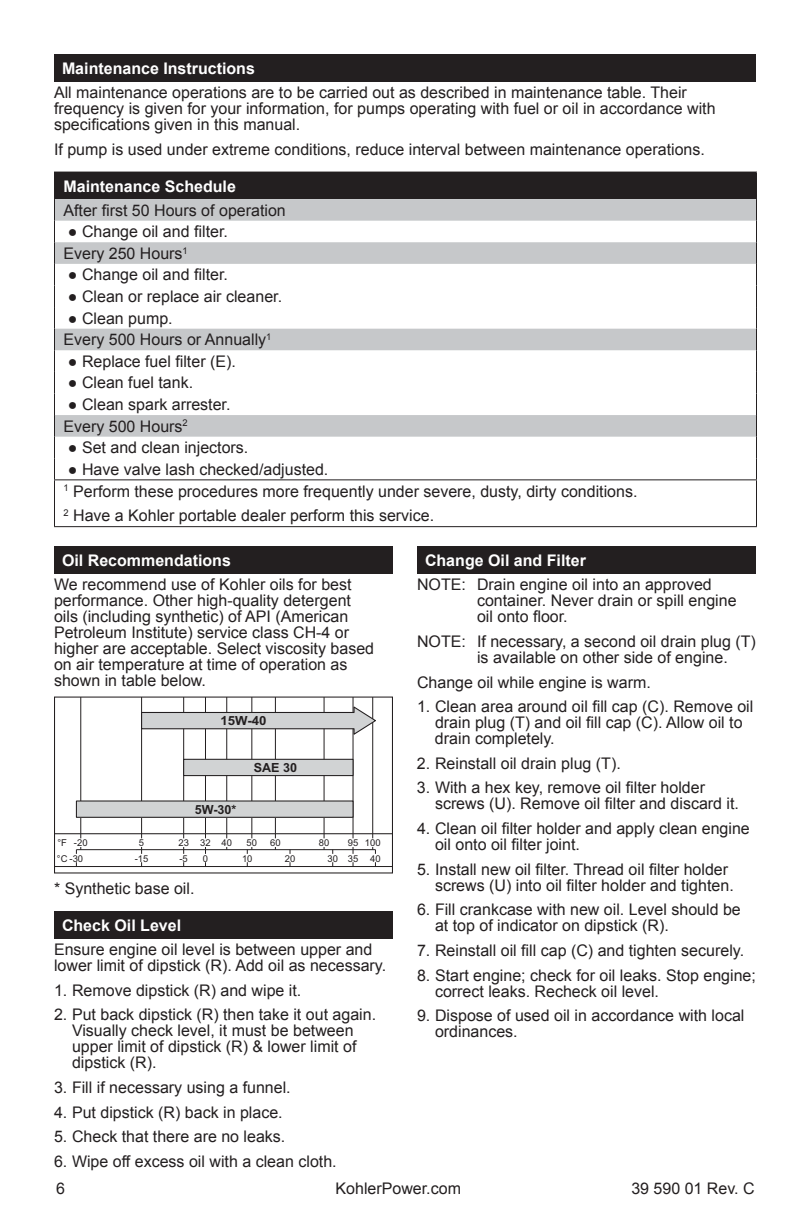
<style>
.page{position:relative;width:792px;height:1224px;background:#fff}
.page>*{position:absolute;margin:0;border:0;box-sizing:border-box;transform-origin:0 0}
.t1{font:16px/16px "Arial";color:#231f20}
.t2{font:700 16px "Arial";color:#fff}
.t3{font:700 12.6px "Arial";color:#231f20}
.t4{font:700 12.6px "Arial";color:#231f20;scale:1.05 1}
.t5{font:9.4px/15.8px "Arial";color:#231f20;text-align:center}
</style>
<div class="page">
<div style="left:54px;top:546px;width:339px;height:28px;background:#231f20"></div>
<hr style="left:205px;top:697px;width:1px;height:137px;background:#231f20">
<hr style="left:183px;top:697px;width:1px;height:137px;background:#231f20">
<hr style="left:80px;top:697px;width:1px;height:137px;background:#231f20">
<hr style="left:372px;top:697px;width:1px;height:137px;background:#231f20">
<hr style="left:353px;top:697px;width:1px;height:137px;background:#231f20">
<hr style="left:226px;top:697px;width:1px;height:137px;background:#231f20">
<hr style="left:275px;top:697px;width:1px;height:137px;background:#231f20">
<hr style="left:324px;top:697px;width:1px;height:137px;background:#231f20">
<svg style="left:183px;top:834px;width:1px;height:32px"></svg>
<svg style="left:141px;top:834px;width:1px;height:32px"></svg>
<svg style="left:76px;top:834px;width:5px;height:32px"></svg>
<svg style="left:205px;top:834px;width:1px;height:32px"></svg>
<svg style="left:247px;top:834px;width:5px;height:32px"></svg>
<svg style="left:353px;top:834px;width:1px;height:32px"></svg>
<svg style="left:372px;top:834px;width:4px;height:32px"></svg>
<div style="left:72px;top:854px;width:308px;height:8px;background:#fff"></div>
<div style="left:72px;top:839px;width:308px;height:7px;background:#fff"></div>
<div style="left:54px;top:697px;width:339px;height:177px;border:1px solid #231f20"></div>
<hr style="left:55px;top:833px;width:337px;height:1px;background:#231f20">
<hr style="left:55px;top:866px;width:337px;height:1px;background:#231f20">
<hr style="left:251px;top:697px;width:1px;height:137px;background:#231f20">
<hr style="left:76px;top:849px;width:299px;height:1px;background:#231f20">
<hr style="left:141px;top:697px;width:1px;height:137px;background:#231f20">
<div style="left:76px;top:801px;width:277px;height:16px;background:#d1d3d4"></div>
<div style="left:76px;top:800px;width:278px;height:18px;border:1px solid #231f20"></div>
<svg style="left:141px;top:705px;width:235px;height:31px"></svg>
<div style="left:184px;top:759px;width:169px;height:17px;background:#d1d3d4"></div>
<div style="left:183px;top:759px;width:171px;height:17px;border:1px solid #231f20"></div>
<div style="left:54px;top:911px;width:339px;height:28px;background:#231f20"></div>
<div style="left:417px;top:546px;width:339px;height:28px;background:#231f20"></div>
<div style="left:54px;top:54px;width:702px;height:28px;background:#231f20"></div>
<div style="left:54px;top:172px;width:702px;height:27px;background:#231f20"></div>
<svg style="left:55px;top:199px;width:701px;height:238px"></svg>
<hr style="left:54px;top:479px;width:703px;height:1px;background:#231f20">
<hr style="left:54px;top:172px;width:703px;height:1px;background:#231f20">
<svg style="left:54px;top:199px;width:1px;height:280px"></svg>
<svg style="left:756px;top:173px;width:1px;height:306px"></svg>
<hr style="left:54px;top:480px;width:1px;height:46px;background:#231f20">
<hr style="left:756px;top:480px;width:1px;height:46px;background:#231f20">
<hr style="left:54px;top:526px;width:703px;height:1px;background:#231f20">
<p class="t2" style="left:62px;top:59px;width:194px">Maintenance Instructions</p>
<p class="t1" style="left:54px;top:85px;width:663px">All maintenance operations are to be carried out as described in maintenance table. Their frequency is given for your information, for pumps operating with fuel or oil in accordance with specifications given in this manual.</p>
<p class="t1" style="left:54px;top:141px;width:652px">If pump is used under extreme conditions, reduce interval between maintenance operations.</p>
<p class="t2" style="left:64px;top:177px;width:174px">Maintenance Schedule</p>
<p class="t1" style="left:64px;top:202px;width:224px">After first 50 Hours of operation</p>
<p class="t1" style="left:63px;top:221px;width:166px;line-height:21.6px">● Change oil and filter.<br>Every 250 Hours<sup>1</sup></p>
<p class="t1" style="left:68px;top:267px;width:161px">● Change oil and filter.</p>
<p class="t1" style="left:68px;top:289px;width:216px">● Clean or replace air cleaner.</p>
<p class="t1" style="left:64px;top:307px;width:209px;line-height:21.6px">● Clean pump.<br>Every 500 Hours or Annually<sup>1</sup></p>
<p class="t1" style="left:68px;top:353px;width:169px">● Replace fuel filter (E).</p>
<p class="t1" style="left:68px;top:375px;width:127px">● Clean fuel tank.</p>
<p class="t1" style="left:63px;top:394px;width:169px;line-height:21.6px">● Clean spark arrester.<br>Every 500 Hours<sup>2</sup></p>
<p class="t1" style="left:68px;top:440px;width:182px">● Set and clean injectors.</p>
<p class="t1" style="left:64px;top:458px;width:576px;line-height:22.2px">● Have valve lash checked/adjusted.<br><sup>1</sup> Perform these procedures more frequently under severe, dusty, dirty conditions.</p>
<p class="t1" style="left:64px;top:508px;width:372px"><sup>2</sup> Have a Kohler portable dealer perform this service.</p>
<p class="t2" style="left:62px;top:551px;width:170px">Oil Recommendations</p>
<p class="t1" style="left:54px;top:576px;width:322px">We recommend use of Kohler oils for best performance. Other high-quality detergent oils (including synthetic) of API (American Petroleum Institute) service class CH-4 or higher are acceptable. Select viscosity based on air temperature at time of operation as shown in table below.</p>
<p class="t4" style="left:221px;top:716px;width:45px">15W-40</p>
<p class="t3" style="left:254px;top:763px;width:45px">SAE 30</p>
<p class="t3" style="left:195px;top:805px;width:43px">5W-30*</p>
<p class="t5" style="left:58px;top:836px;width:32px">°F -20</p>
<p class="t5" style="left:135px;top:836px;width:15px">5 -15</p>
<p class="t5" style="left:247px;top:836px;width:12px">50</p>
<p class="t5" style="left:319px;top:836px;width:12px">80</p>
<p class="t5" style="left:348px;top:836px;width:34px">95 100</p>
<p class="t5" style="left:178px;top:836px;width:55px">23 32 40</p>
<p class="t5" style="left:270px;top:836px;width:12px">60</p>
<p class="t5" style="left:57px;top:851px;width:28px">°C -30</p>
<p class="t5" style="left:203px;top:851px;width:7px">0</p>
<p class="t5" style="left:242px;top:851px;width:12px">10</p>
<p class="t5" style="left:285px;top:851px;width:12px">20</p>
<p class="t5" style="left:327px;top:851px;width:32px">30 35</p>
<p class="t5" style="left:370px;top:851px;width:12px">40</p>
<p class="t5" style="left:179px;top:851px;width:10px">-5</p>
<p class="t1" style="left:54px;top:881px;width:142px">* Synthetic base oil.</p>
<p class="t2" style="left:62px;top:916px;width:121px">Check Oil Level</p>
<p class="t1" style="left:54px;top:942px;width:334px">Ensure engine oil level is between upper and lower limit of dipstick (R). Add oil as necessary.</p>
<p class="t1" style="left:54px;top:982px;width:249px">1. Remove dipstick (R) and wipe it.</p>
<p class="t1" style="left:72px;top:1007px;width:306px;text-indent:-18px">2. Put back dipstick (R) then take it out again.<br>Visually check level, it must be between upper limit of dipstick (R) &amp; lower limit of dipstick (R).</p>
<p class="t1" style="left:54px;top:1080px;width:238px">3. Fill if necessary using a funnel.</p>
<p class="t1" style="left:54px;top:1104px;width:230px">4. Put dipstick (R) back in place.</p>
<p class="t1" style="left:54px;top:1129px;width:233px">5. Check that there are no leaks.</p>
<p class="t1" style="left:54px;top:1153px;width:284px">6. Wipe off excess oil with a clean cloth.</p>
<p class="t2" style="left:425px;top:551px;width:162px">Change Oil and Filter</p>
<p class="t1" style="left:477px;top:577px;width:261px;text-indent:-60px">NOTE: Drain engine oil into an approved container. Never drain or spill engine oil onto floor.</p>
<p class="t1" style="left:477px;top:633px;width:280px;text-indent:-60px">NOTE: If necessary, a second oil drain plug (T) is available on other side of engine.</p>
<p class="t1" style="left:417px;top:674px;width:235px">Change oil while engine is warm.</p>
<p class="t1" style="left:435px;top:699px;width:320px;text-indent:-18px">1. Clean area around oil fill cap (C). Remove oil drain plug (T) and oil fill cap (C). Allow oil to drain completely.</p>
<p class="t1" style="left:417px;top:755px;width:205px">2. Reinstall oil drain plug (T).</p>
<p class="t1" style="left:435px;top:780px;width:306px;text-indent:-18px">3. With a hex key, remove oil filter holder screws (U). Remove oil filter and discard it.</p>
<p class="t1" style="left:435px;top:821px;width:316px;text-indent:-18px">4. Clean oil filter holder and apply clean engine oil onto oil filter joint.</p>
<p class="t1" style="left:435px;top:861px;width:300px;text-indent:-18px">5. Install new oil filter. Thread oil filter holder screws (U) into oil filter holder and tighten.</p>
<p class="t1" style="left:435px;top:902px;width:307px;text-indent:-18px">6. Fill crankcase with new oil. Level should be at top of indicator on dipstick (R).</p>
<p class="t1" style="left:417px;top:942px;width:329px">7. Reinstall oil fill cap (C) and tighten securely.</p>
<p class="t1" style="left:435px;top:967px;width:322px;text-indent:-18px">8. Start engine; check for oil leaks. Stop engine; correct leaks. Recheck oil level.</p>
<p class="t1" style="left:435px;top:1008px;width:311px;text-indent:-18px">9. Dispose of used oil in accordance with local ordinances.</p>
<p class="t1" style="left:56px;top:1180px;width:10px">6</p>
<p class="t1" style="left:336px;top:1180px;width:127px">KohlerPower.com</p>
<p class="t1" style="left:631px;top:1180px;width:125px">39 590 01 Rev. C</p>
</div>
